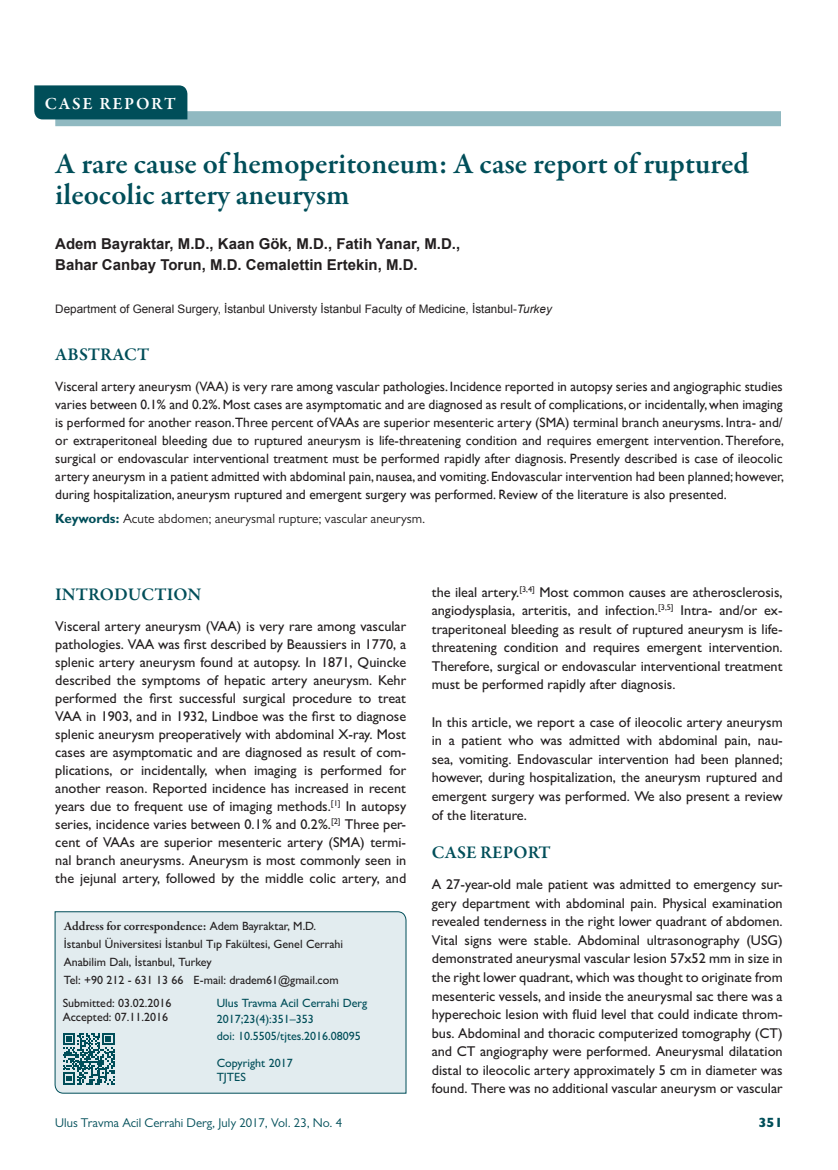
<style>
.page{position:relative;width:838px;height:1170px;background:#fff}
.page>*{position:absolute;margin:0;border:0;box-sizing:border-box;transform-origin:0 0}
.t1{font:600 30px/31.5px "Garamond Premr Pro";color:#004e59}
.t2{font:600 18px "Garamond Premr Pro";letter-spacing:.005em;color:#004e59}
.t3{font:600 17.25px "Garamond Premr Pro";letter-spacing:.1em;color:#fff}
.t4{font:700 15px/21px "Arial";color:#231f20}
.t5{font:500 14.25px/18.6px "Gill Sans MT Pro";color:#231f20;text-align:justify}
.t6{font:13.5px/18px "Gill Sans";color:#231f20;text-align:justify}
.t7{font:800 13.5px "Gill Sans MT Pro";color:#004e59}
.t8{font:13.35px "Gill Sans MT Pro";color:#231f20}
.t9{font:12.75px "Gill Sans MT Pro";color:#004e59}
.t10{font:600 12.75px "Garamond Premr Pro";letter-spacing:-.005em;color:#231f20}
.t11{font:500 12px/18px "Gill Sans MT Pro";color:#231f20}
.t12{font:500 12px/16.5px "Gill Sans MT Pro";color:#004e59}
.t13{font:11.7px "Arial";color:#231f20}
.s1{font-style:italic}
.s2{font-weight:700;color:#004e59}
.s3{font-family:"Gill Sans MT Pro";font-weight:500;font-size:12px}
</style>
<div class="page">
<div style="left:55px;top:111px;width:726px;height:15px;background:#90b9c1"></div>
<div style="left:34px;top:85px;width:153px;height:34px;background:#004e59"></div>
<div style="left:55px;top:911px;width:351px;height:182px;background:#e2ecef"></div>
<svg style="left:63px;top:1032px;width:51px;height:52px;background:#66959d"></svg>
<p class="t3" style="left:45px;top:93px;width:133px">CASE REPORT</p>
<h1 class="t1" style="left:55px;top:148px;width:695px">A rare cause of hemoperitoneum: A case report of ruptured ileocolic artery aneurysm</h1>
<p class="t4" style="left:55px;top:234px;width:406px">Adem Bayraktar, M.D., Kaan Gök, M.D., Fatih Yanar, M.D.,<br>Bahar Canbay Torun, M.D. Cemalettin Ertekin, M.D.</p>
<p class="t13" style="left:55px;top:301px;width:498px">Department of General Surgery, İstanbul Universty İstanbul Faculty of Medicine, İstanbul-<span class="s1">Turkey</span></p>
<p class="t2" style="left:55px;top:343px;width:95px">ABSTRACT</p>
<p class="t6" style="left:55px;top:377px;width:730px">Visceral artery aneurysm (VAA) is very rare among vascular pathologies. Incidence reported in autopsy series and angiographic studies varies between 0.1% and 0.2%. Most cases are asymptomatic and are diagnosed as result of complications, or incidentally, when imaging is performed for another reason.Three percent of VAAs are superior mesenteric artery (SMA) terminal branch aneurysms. Intra- and/ or extraperitoneal bleeding due to ruptured aneurysm is life-threatening condition and requires emergent intervention. Therefore, surgical or endovascular interventional treatment must be performed rapidly after diagnosis. Presently described is case of ileocolic artery aneurysm in a patient admitted with abdominal pain, nausea, and vomiting. Endovascular intervention had been planned; however, during hospitalization, aneurysm ruptured and emergent surgery was performed. Review of the literature is also presented.</p>
<p class="t8" style="left:55px;top:510px;width:371px"><span class="s2">Keywords:</span> Acute abdomen; aneurysmal rupture; vascular aneurysm.</p>
<p class="t2" style="left:55px;top:583px;width:148px">INTRODUCTION</p>
<p class="t5" style="left:55px;top:616px;width:352px;line-height:18px">Visceral artery aneurysm (VAA) is very rare among vascular pathologies. VAA was first described by Beaussiers in 1770, a splenic artery aneurysm found at autopsy. In 1871, Quincke described the symptoms of hepatic artery aneurysm. Kehr performed the first successful surgical procedure to treat VAA in 1903, and in 1932, Lindboe was the first to diagnose splenic aneurysm preoperatively with abdominal X-ray. Most cases are asymptomatic and are diagnosed as result of com&shy;plications, or incidentally, when imaging is performed for another reason. Reported incidence has increased in recent years due to frequent use of imaging methods.<sup>[1]</sup> In autopsy series, incidence varies between 0.1% and 0.2%.<sup>[2]</sup> Three per&shy;cent of VAAs are superior mesenteric artery (SMA) termi&shy;nal branch aneurysms. Aneurysm is most commonly seen in the jejunal artery, followed by the middle colic artery, and</p>
<p class="t10" style="left:64px;top:917px;width:254px">Address for correspondence: <span class="s3">Adem Bayraktar, M.D.</span></p>
<p class="t11" style="left:64px;top:934px;width:281px">İstanbul Üniversitesi İstanbul Tıp Fakültesi, Genel Cerrahi<br>Anabilim Dalı, İstanbul, Turkey<br>Tel: +90 212 - 631 13 66 E-mail: dradem61@gmail.com</p>
<p class="t12" style="left:217px;top:994px;width:152px">Ulus Travma Acil Cerrahi Derg<br>2017;23(4):351–353<br>doi: 10.5505/tjtes.2016.08095</p>
<p class="t12" style="left:217px;top:1055px;width:78px;line-height:14.4px">Copyright 2017<br>TJTES</p>
<p class="t11" style="left:63px;top:995px;width:110px;line-height:14.4px">Submitted: 03.02.2016<br>Accepted: 07.11.2016</p>
<p class="t5" style="left:432px;top:582px;width:352px">the ileal artery.<sup>[3,4]</sup> Most common causes are atherosclerosis, angiodysplasia, arteritis, and infection.<sup>[3,5]</sup> Intra- and/or ex&shy;traperitoneal bleeding as result of ruptured aneurysm is life&shy;threatening condition and requires emergent intervention.<br>Therefore, surgical or endovascular interventional treatment must be performed rapidly after diagnosis.</p>
<p class="t5" style="left:432px;top:712px;width:352px">In this article, we report a case of ileocolic artery aneurysm in a patient who was admitted with abdominal pain, nau&shy;sea, vomiting. Endovascular intervention had been planned; however, during hospitalization, the aneurysm ruptured and emergent surgery was performed. We also present a review of the literature.</p>
<p class="t2" style="left:432px;top:841px;width:120px">CASE REPORT</p>
<p class="t5" style="left:432px;top:874px;width:352px">A 27-year-old male patient was admitted to emergency sur&shy;gery department with abdominal pain. Physical examination revealed tenderness in the right lower quadrant of abdomen.<br>Vital signs were stable. Abdominal ultrasonography (USG) demonstrated aneurysmal vascular lesion 57x52 mm in size in the right lower quadrant, which was thought to originate from mesenteric vessels, and inside the aneurysmal sac there was a hyperechoic lesion with fluid level that could indicate throm&shy;bus. Abdominal and thoracic computerized tomography (CT) and CT angiography were performed. Aneurysmal dilatation distal to ileocolic artery approximately 5 cm in diameter was found. There was no additional vascular aneurysm or vascular</p>
<p class="t9" style="left:55px;top:1115px;width:288px">Ulus Travma Acil Cerrahi Derg, July 2017, Vol. 23, No. 4</p>
<p class="t7" style="left:758px;top:1114px;width:26px">351</p>
</div>
